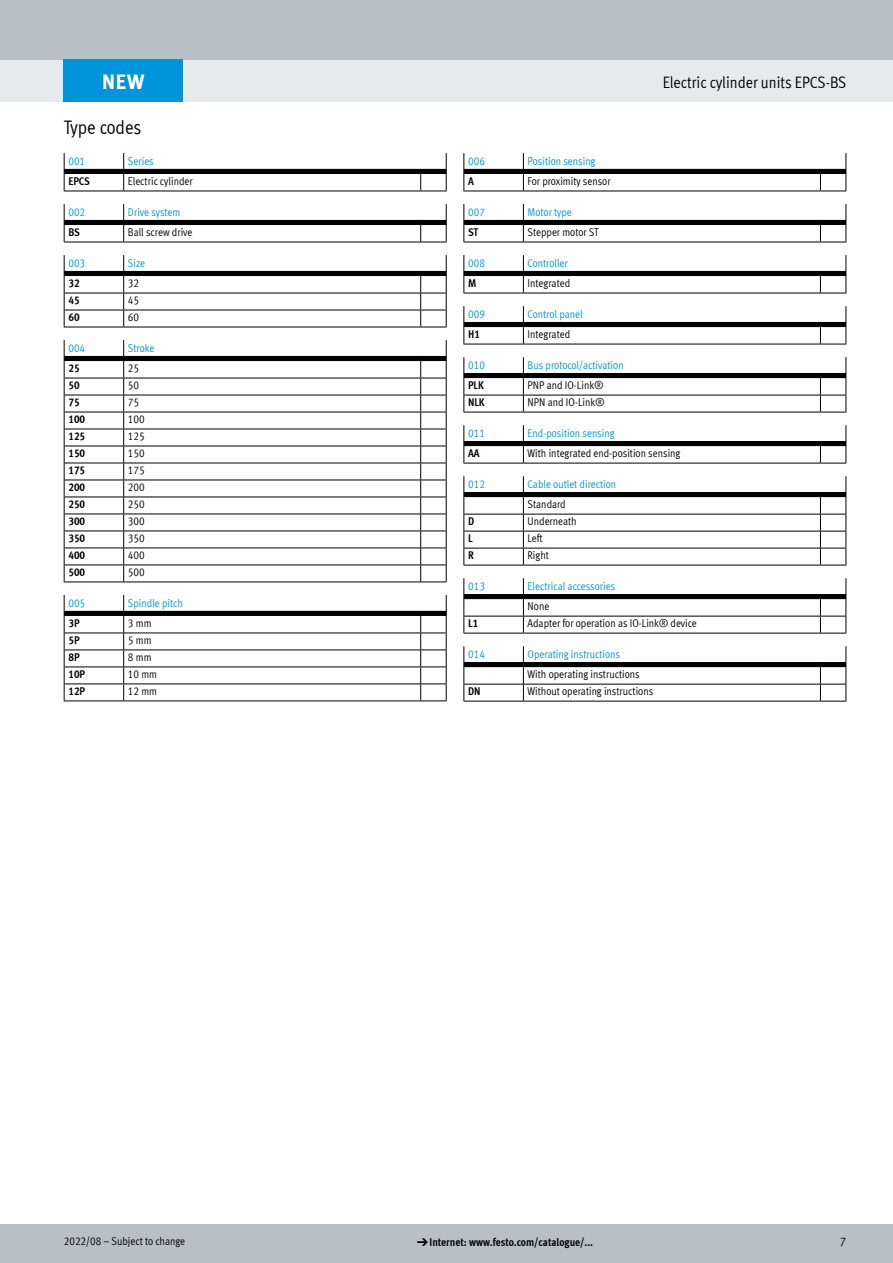
<style>
.page{position:relative;width:893px;height:1263px;background:#fff}
.page>*{position:absolute;margin:0;border:0;box-sizing:border-box;transform-origin:0 0}
.t1{font:700 21px "Meta Plus LF";color:#fff}
.FES_title_section{font:19.5px "Meta Cond LF";color:#000}
.FES_title_family{font:16.5px "Meta Cond LF";color:#000}
.t2{font:12.75px "Meta Cond LF";color:#000}
.t3{font:11.25px/20.4px "Meta Cond LF";color:#000}
.t4{font:11.25px/20.4px "Meta Cond LF";color:#0095db}
.t5{font:700 11.25px "Meta Cond LF";color:#000}
.s1{color:#000}
.s2{color:#0095db}
.s3{font-family:"Meto Pict 182";font-weight:400}
</style>
<div class="page">
<div style="left:0;top:1225px;width:893px;height:38px;background:#b6c0c6"></div>
<div style="left:0;top:60px;width:893px;height:42px;background:#e7eaec"></div>
<div style="left:0;top:0;width:893px;height:60px;background:#b6c0c6"></div>
<div style="left:64px;top:60px;width:119px;height:42px;background:#0095db"></div>
<svg style="left:64px;top:153px;width:383px;height:39px"></svg>
<svg style="left:64px;top:204px;width:383px;height:39px"></svg>
<svg style="left:64px;top:255px;width:383px;height:73px"></svg>
<svg style="left:64px;top:340px;width:383px;height:242px"></svg>
<svg style="left:64px;top:595px;width:383px;height:106px"></svg>
<svg style="left:463px;top:153px;width:384px;height:39px"></svg>
<svg style="left:463px;top:204px;width:384px;height:39px"></svg>
<svg style="left:463px;top:255px;width:384px;height:39px"></svg>
<svg style="left:463px;top:306px;width:384px;height:39px"></svg>
<svg style="left:463px;top:357px;width:384px;height:56px"></svg>
<svg style="left:463px;top:425px;width:384px;height:39px"></svg>
<svg style="left:463px;top:476px;width:384px;height:90px"></svg>
<svg style="left:463px;top:578px;width:384px;height:56px"></svg>
<svg style="left:463px;top:646px;width:384px;height:56px"></svg>
<p class="t1" style="left:102px;top:68px;width:44px">NEW</p>
<p class="FES_title_section" style="left:64px;top:116px;width:79px">Type codes</p>
<p class="t4" style="left:68px;top:150px;width:18px">001</p>
<p class="t4" style="left:128px;top:150px;width:27px">Series</p>
<p class="t5" style="left:68px;top:174px;width:23px">EPCS</p>
<p class="t3" style="left:128px;top:171px;width:66px">Electric cylinder</p>
<p class="t4" style="left:68px;top:201px;width:18px">002</p>
<p class="t4" style="left:128px;top:201px;width:54px">Drive system</p>
<p class="t5" style="left:68px;top:225px;width:13px">BS</p>
<p class="t3" style="left:128px;top:222px;width:66px">Ball screw drive</p>
<p class="t4" style="left:68px;top:252px;width:18px">003</p>
<p class="t4" style="left:128px;top:252px;width:19px">Size</p>
<p class="t5" style="left:68px;top:276px;width:13px">32</p>
<p class="t3" style="left:128px;top:273px;width:13px">32</p>
<p class="t5" style="left:68px;top:293px;width:13px">45</p>
<p class="t3" style="left:128px;top:290px;width:13px">45</p>
<p class="t5" style="left:68px;top:310px;width:13px">60</p>
<p class="t3" style="left:128px;top:307px;width:13px">60</p>
<p class="t4" style="left:68px;top:337px;width:18px">004</p>
<p class="t4" style="left:128px;top:337px;width:28px">Stroke</p>
<p class="t5" style="left:68px;top:361px;width:13px">25</p>
<p class="t3" style="left:128px;top:358px;width:13px">25</p>
<p class="t5" style="left:68px;top:378px;width:13px">50</p>
<p class="t3" style="left:128px;top:375px;width:13px">50</p>
<p class="t5" style="left:68px;top:395px;width:13px">75</p>
<p class="t3" style="left:128px;top:392px;width:13px">75</p>
<p class="t5" style="left:68px;top:412px;width:18px">100</p>
<p class="t3" style="left:128px;top:409px;width:18px">100</p>
<p class="t5" style="left:68px;top:429px;width:18px">125</p>
<p class="t3" style="left:128px;top:426px;width:18px">125</p>
<p class="t5" style="left:68px;top:446px;width:18px">150</p>
<p class="t3" style="left:128px;top:443px;width:18px">150</p>
<p class="t5" style="left:68px;top:463px;width:18px">175</p>
<p class="t3" style="left:128px;top:460px;width:18px">175</p>
<p class="t5" style="left:68px;top:480px;width:18px">200</p>
<p class="t3" style="left:128px;top:477px;width:18px">200</p>
<p class="t5" style="left:68px;top:497px;width:18px">250</p>
<p class="t3" style="left:128px;top:494px;width:18px">250</p>
<p class="t5" style="left:68px;top:514px;width:18px">300</p>
<p class="t3" style="left:128px;top:511px;width:18px">300</p>
<p class="t5" style="left:68px;top:531px;width:18px">350</p>
<p class="t3" style="left:128px;top:528px;width:18px">350</p>
<p class="t5" style="left:68px;top:548px;width:18px">400</p>
<p class="t3" style="left:128px;top:545px;width:18px">400</p>
<p class="t5" style="left:68px;top:565px;width:18px">500</p>
<p class="t3" style="left:128px;top:562px;width:18px">500</p>
<p class="t4" style="left:68px;top:592px;width:18px">005</p>
<p class="t4" style="left:128px;top:592px;width:56px">Spindle pitch</p>
<p class="t5" style="left:68px;top:616px;width:13px">3P</p>
<p class="t3" style="left:128px;top:613px;width:25px">3 mm</p>
<p class="t5" style="left:68px;top:633px;width:13px">5P</p>
<p class="t3" style="left:128px;top:630px;width:25px">5 mm</p>
<p class="t5" style="left:68px;top:650px;width:13px">8P</p>
<p class="t3" style="left:128px;top:647px;width:25px">8 mm</p>
<p class="t5" style="left:68px;top:667px;width:18px">10P</p>
<p class="t3" style="left:128px;top:664px;width:31px">10 mm</p>
<p class="t5" style="left:68px;top:684px;width:18px">12P</p>
<p class="t3" style="left:128px;top:681px;width:31px">12 mm</p>
<p class="FES_title_family" style="left:663px;top:72px;width:185px">Electric cylinder units EPCS-BS</p>
<p class="t4" style="left:468px;top:150px;width:18px">006</p>
<p class="t4" style="left:528px;top:150px;width:69px">Position sensing</p>
<p class="t5" style="left:468px;top:174px;width:7px">A</p>
<p class="t3" style="left:528px;top:171px;width:85px">For proximity sensor</p>
<p class="t4" style="left:468px;top:201px;width:18px">007</p>
<p class="t4" style="left:528px;top:201px;width:46px">Motor type</p>
<p class="t5" style="left:468px;top:225px;width:12px">ST</p>
<p class="t3" style="left:528px;top:222px;width:72px">Stepper motor ST</p>
<p class="t4" style="left:468px;top:252px;width:18px">008</p>
<p class="t4" style="left:528px;top:252px;width:42px">Controller</p>
<p class="t5" style="left:468px;top:276px;width:10px">M</p>
<p class="t3" style="left:528px;top:273px;width:44px">Integrated</p>
<p class="t4" style="left:468px;top:303px;width:18px">009</p>
<p class="t4" style="left:528px;top:303px;width:57px">Control panel</p>
<p class="t5" style="left:468px;top:327px;width:13px">H1</p>
<p class="t3" style="left:528px;top:324px;width:44px">Integrated</p>
<p class="t4" style="left:468px;top:354px;width:18px">010</p>
<p class="t4" style="left:528px;top:354px;width:98px">Bus protocol/activation</p>
<p class="t5" style="left:468px;top:378px;width:17px">PLK</p>
<p class="t3" style="left:528px;top:375px;width:77px">PNP and IO-Link®</p>
<p class="t5" style="left:468px;top:395px;width:18px">NLK</p>
<p class="t3" style="left:528px;top:392px;width:78px">NPN and IO-Link®</p>
<p class="t4" style="left:468px;top:422px;width:18px">011</p>
<p class="t4" style="left:528px;top:422px;width:88px">End-position sensing</p>
<p class="t5" style="left:468px;top:446px;width:13px">AA</p>
<p class="t3" style="left:528px;top:443px;width:154px">With integrated end-position sensing</p>
<p class="t4" style="left:468px;top:473px;width:18px">012</p>
<p class="t4" style="left:528px;top:473px;width:90px">Cable outlet direction<br><span class="s1">Standard</span></p>
<p class="t5" style="left:468px;top:514px;width:8px">D</p>
<p class="t3" style="left:528px;top:511px;width:51px">Underneath</p>
<p class="t5" style="left:468px;top:531px;width:6px">L</p>
<p class="t3" style="left:528px;top:528px;width:16px">Left</p>
<p class="t5" style="left:468px;top:548px;width:7px">R</p>
<p class="t3" style="left:528px;top:545px;width:23px">Right</p>
<p class="t4" style="left:468px;top:575px;width:18px">013</p>
<p class="t4" style="left:528px;top:575px;width:89px">Electrical accessories<br><span class="s1">None</span></p>
<p class="t5" style="left:468px;top:616px;width:12px">L1</p>
<p class="t3" style="left:528px;top:613px;width:171px">Adapter for operation as IO-Link® device</p>
<p class="t4" style="left:468px;top:643px;width:18px">014</p>
<p class="t3" style="left:528px;top:643px;width:114px"><span class="s2">Operating instructions<br></span>With operating instructions</p>
<p class="t5" style="left:468px;top:684px;width:14px">DN</p>
<p class="t3" style="left:528px;top:681px;width:127px">Without operating instructions</p>
<p class="t3" style="left:64px;top:1231px;width:123px">2022/08 – Subject to change</p>
<p class="t5" style="left:417px;top:1235px;width:178px"><span class="s3">d</span>Internet: www.festo.com/catalogue/...</p>
<p class="t2" style="left:840px;top:1234px;width:8px">7</p>
</div>
